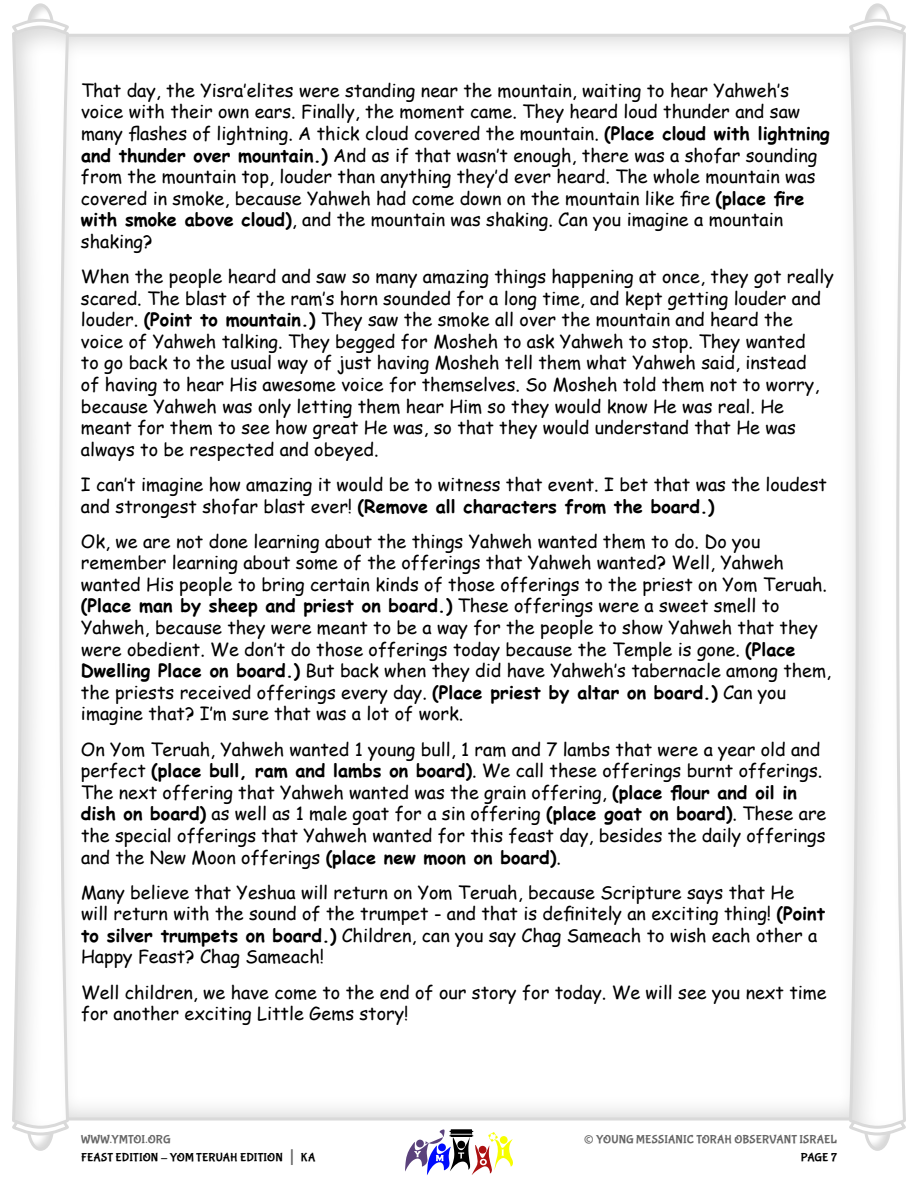
<style>
.page{position:relative;width:918px;height:1188px;background:#fff}
.page>*{position:absolute;margin:0;border:0;box-sizing:border-box;transform-origin:0 0}
.t1{font:27px "Bubblegum Sans";color:#666}
.t2{font:18px/21.6px "Comic Sans MS";color:#000}
.t3{font:12px/18px "Bubblegum Sans";letter-spacing:.01em;color:#000}
.t4{font:12px "Bubblegum Sans";letter-spacing:.01em;color:#666}
.s1{font-weight:700}
.s2{color:#666}
.s3{font-size:21px;color:#666}
</style>
<div class="page">
<svg style="left:405px;top:1129px;width:108px;height:46px"></svg>
<svg style="left:28px;top:1137px;width:25px;height:10px"></svg>
<div style="left:27px;top:1104px;width:27px;height:47px;border:3px solid #d9d9d9;border-radius:50%"></div>
<svg style="left:17px;top:1114px;width:55px;height:23px"></svg>
<svg style="left:28px;top:7px;width:25px;height:10px"></svg>
<div style="left:27px;top:3px;width:27px;height:48px;border:3px solid #d9d9d9;border-radius:50%"></div>
<svg style="left:18px;top:17px;width:45px;height:7px"></svg>
<svg style="left:12px;top:24px;width:58px;height:1106px"></svg>
<svg style="left:865px;top:1137px;width:25px;height:10px"></svg>
<div style="left:864px;top:1104px;width:27px;height:47px;border:3px solid #d9d9d9;border-radius:50%"></div>
<svg style="left:854px;top:1130px;width:47px;height:7px"></svg>
<svg style="left:865px;top:7px;width:25px;height:10px"></svg>
<div style="left:864px;top:3px;width:27px;height:48px;border:3px solid #d9d9d9;border-radius:50%"></div>
<svg style="left:846px;top:17px;width:54px;height:23px"></svg>
<svg style="left:848px;top:24px;width:58px;height:1106px"></svg>
<p class="t2" style="left:81px;top:79px;width:750px">That day, the Yisra’elites were standing near the mountain, waiting to hear Yahweh’s voice with their own ears. Finally, the moment came. They heard loud thunder and saw many flashes of lightning. A thick cloud covered the mountain. <span class="s1">(Place cloud with lightning and thunder over mountain )</span> And as if that wasn’t enough, there was a shofar sounding from the mountain top, louder than anything they’d ever heard. The whole mountain was covered in smoke, because Yahweh had come down on the mountain like fire <span class="s1">(place fire with smoke above cloud)</span>, and the mountain was shaking. Can you imagine a mountain shaking?</p>
<p class="t2" style="left:81px;top:265px;width:754px">When the people heard and saw so many amazing things happening at once, they got really scared. The blast of the ram’s horn sounded for a long time, and kept getting louder and louder. <span class="s1">(Point to mountain )</span> They saw the smoke all over the mountain and heard the voice of Yahweh talking. They begged for Mosheh to ask Yahweh to stop. They wanted<br>to go back to the usual way of just having Mosheh tell them what Yahweh said, instead<br>of having to hear His awesome voice for themselves. So Mosheh told them not to worry, because Yahweh was only letting them hear Him so they would know He was real. He meant for them to see how great He was, so that they would understand that He was always to be respected and obeyed.</p>
<p class="t2" style="left:81px;top:473px;width:747px">I can’t imagine how amazing it would be to witness that event. I bet that was the loudest and strongest shofar blast ever! <span class="s1">(Remove all characters from the board )</span></p>
<p class="t2" style="left:81px;top:530px;width:752px">Ok, we are not done learning about the things Yahweh wanted them to do. Do you remember learning about some of the offerings that Yahweh wanted? Well, Yahweh wanted His people to bring certain kinds of those offerings to the priest on Yom Teruah. <span class="s1">(Place man by sheep and priest on board )</span> These offerings were a sweet smell to Yahweh, because they were meant to be a way for the people to show Yahweh that they were obedient. We don’t do those offerings today because the Temple is gone. <span class="s1">(Place Dwelling Place on board )</span> But back when they did have Yahweh’s tabernacle among them, the priests received offerings every day. <span class="s1">(Place priest by altar on board )</span> Can you imagine that? I’m sure that was a lot of work.</p>
<p class="t2" style="left:81px;top:738px;width:747px">On Yom Teruah, Yahweh wanted 1 young bull, 1 ram and 7 lambs that were a year old and perfect <span class="s1">(place bull, ram and lambs on board)</span>. We call these offerings burnt offerings.<br>The next offering that Yahweh wanted was the grain offering, <span class="s1">(place flour and oil in dish on board)</span> as well as 1 male goat for a sin offering <span class="s1">(place goat on board)</span>. These are the special offerings that Yahweh wanted for this feast day, besides the daily offerings and the New Moon offerings <span class="s1">(place new moon on board)</span>.</p>
<p class="t2" style="left:81px;top:881px;width:746px">Many believe that Yeshua will return on Yom Teruah, because Scripture says that He will return with the sound of the trumpet - and that is definitely an exciting thing! <span class="s1">(Point to silver trumpets on board )</span> Children, can you say Chag Sameach to wish each other a Happy Feast? Chag Sameach!</p>
<p class="t2" style="left:81px;top:981px;width:747px">Well children, we have come to the end of our story for today. We will see you next time for another exciting Little Gems story!</p>
<p class="t3" style="left:81px;top:1132px;width:236px"><span class="s2">WWW.YMTOI.ORG<br></span>FEAST EDITION - YOM TERUAH EDITION <span class="s3">|</span> KA</p>
<h1 class="t1" style="left:584px;top:1128px;width:12px">©</h1>
<p class="t4" style="left:596px;top:1135px;width:242px">YOUNG MESSIANIC TORAH OBSERVANT ISRAEL</p>
<p class="t3" style="left:801px;top:1150px;width:38px">PAGE 7</p>
</div>
